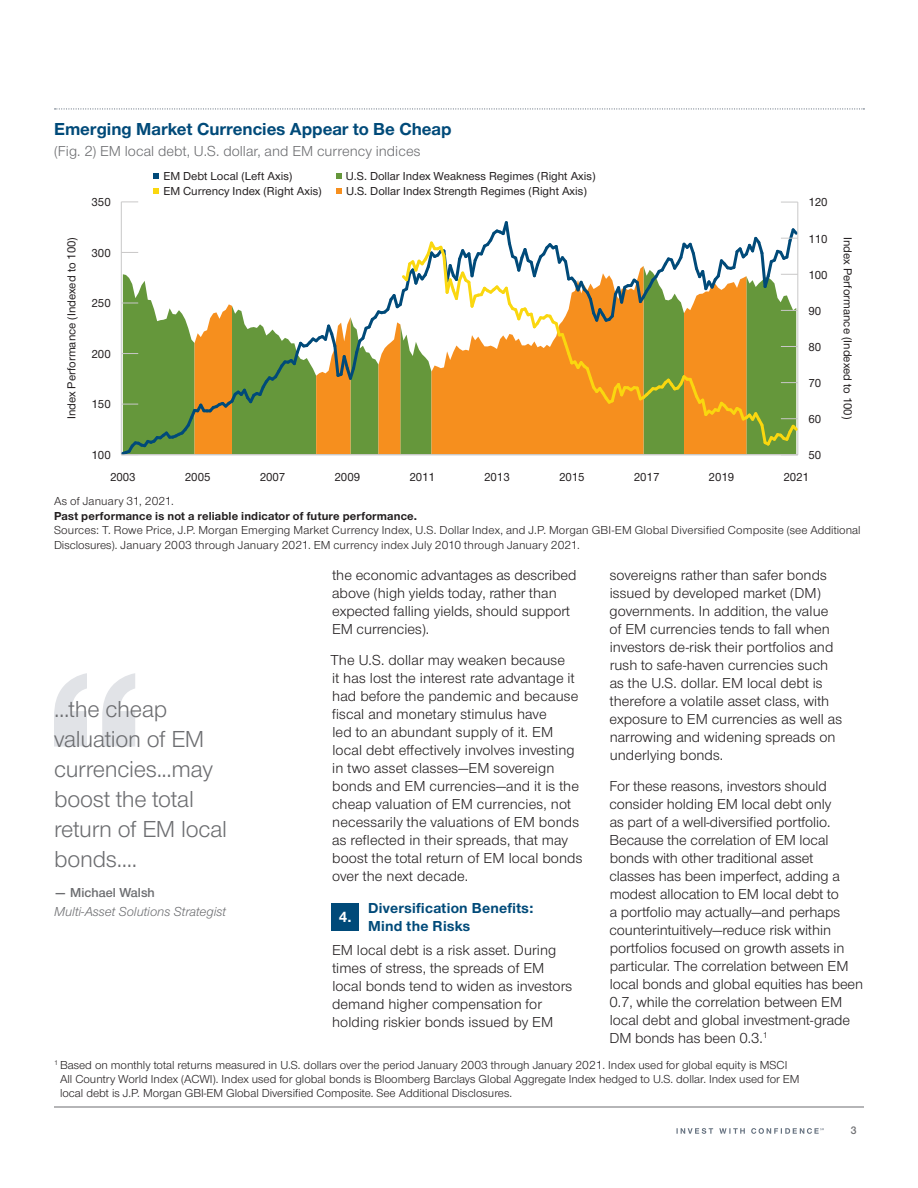
<style>
.page{position:relative;width:918px;height:1188px;background:#fff}
.page>*{position:absolute;margin:0;border:0;box-sizing:border-box;transform-origin:0 0}
.t1{font:24px/30px "Nimbus Sans Novus";letter-spacing:-.01em;color:#6c6d70}
.t2{font:700 18px "Nimbus Sans Novus";color:#004a79}
.t3{font:15px/18px "Nimbus Sans Novus";color:#231f20}
.t4{font:15px "Nimbus Sans Novus";letter-spacing:.005em;color:#6c6d70}
.t5{font:700 15px/18px "Nimbus Sans Novus";letter-spacing:.015em;color:#004a79}
.t6{font:700 15px "Nimbus Sans Novus";color:#fff}
.t7{font:italic 13.5px "Nimbus Sans Novus";color:#6c6d70}
.t8{font:600 13.5px "Nimbus Sans Novus";color:#6c6d70}
.t9{font:12px/14.4px "Nimbus Sans Novus";color:#231f20}
.t10{font:500 12px "Nimbus Sans Novus";color:#231f20}
.t11{font:700 12px "Nimbus Sans Novus";letter-spacing:.015em;color:#231f20}
.t12{font:600 11.25px "Nimbus Sans Novus";color:#6c6d70}
</style>
<div class="page">
<hr style="left:54px;top:1107px;width:810px;height:1px;background:#6c6d70">
<div style="left:332px;top:903px;width:27px;height:28px;background:#004a79"></div>
<svg style="left:55px;top:108px;width:809px;height:2px"></svg>
<svg style="left:336px;top:173px;width:6px;height:6px"></svg>
<svg style="left:153px;top:188px;width:6px;height:6px"></svg>
<svg style="left:336px;top:188px;width:6px;height:6px"></svg>
<svg style="left:153px;top:173px;width:6px;height:6px"></svg>
<hr style="left:121px;top:202px;width:1px;height:253px;background:#c9c8c8">
<svg style="left:122px;top:202px;width:16px;height:1px"></svg>
<hr style="left:797px;top:202px;width:1px;height:253px;background:#c9c8c8">
<svg style="left:781px;top:202px;width:16px;height:1px"></svg>
<svg style="left:120px;top:219px;width:679px;height:237px"></svg>
<svg style="left:54px;top:673px;width:81px;height:74px"></svg>
<svg style="left:677px;top:1128px;width:147px;height:6px"></svg>
<p class="t2" style="left:54px;top:117px;width:399px">Emerging Market Currencies Appear to Be Cheap</p>
<p class="t4" style="left:54px;top:141px;width:368px">(Fig. 2) EM local debt, U.S. dollar, and EM currency indices</p>
<p class="t10" style="left:346px;top:168px;width:251px">U.S. Dollar Index Weakness Regimes (Right Axis)</p>
<p class="t10" style="left:163px;top:183px;width:160px">EM Currency Index (Right Axis)</p>
<p class="t10" style="left:346px;top:183px;width:242px">U.S. Dollar Index Strength Regimes (Right Axis)</p>
<p class="t10" style="left:163px;top:168px;width:131px">EM Debt Local (Left Axis)</p>
<p class="t10" style="left:92px;top:194px;width:21px">350</p>
<p class="t10" style="left:808px;top:194px;width:21px">120</p>
<p class="t10" style="left:808px;top:231px;width:21px">110</p>
<p class="t10" style="left:63px;top:419px;width:184px;rotate:-90deg">Index Performance (Indexed to 100)</p>
<p class="t10" style="left:856px;top:237px;width:184px;rotate:90deg">Index Performance (Indexed to 100)</p>
<p class="t10" style="left:92px;top:245px;width:21px">300</p>
<p class="t10" style="left:808px;top:267px;width:21px">100</p>
<p class="t10" style="left:92px;top:295px;width:21px">250</p>
<p class="t10" style="left:808px;top:303px;width:14px">90</p>
<p class="t10" style="left:808px;top:339px;width:14px">80</p>
<p class="t10" style="left:92px;top:346px;width:21px">200</p>
<p class="t10" style="left:808px;top:375px;width:14px">70</p>
<p class="t10" style="left:92px;top:396px;width:21px">150</p>
<p class="t10" style="left:808px;top:411px;width:14px">60</p>
<p class="t10" style="left:92px;top:447px;width:21px">100</p>
<p class="t10" style="left:808px;top:447px;width:14px">50</p>
<p class="t10" style="left:110px;top:469px;width:27px">2003</p>
<p class="t10" style="left:185px;top:469px;width:27px">2005</p>
<p class="t10" style="left:260px;top:469px;width:27px">2007</p>
<p class="t10" style="left:335px;top:469px;width:27px">2009</p>
<p class="t10" style="left:409px;top:469px;width:27px">2011</p>
<p class="t10" style="left:484px;top:469px;width:27px">2013</p>
<p class="t10" style="left:559px;top:469px;width:27px">2015</p>
<p class="t10" style="left:634px;top:469px;width:27px">2017</p>
<p class="t10" style="left:709px;top:469px;width:27px">2019</p>
<p class="t10" style="left:783px;top:469px;width:27px">2021</p>
<p class="t9" style="left:54px;top:494px;width:121px">As of January 31, 2021.</p>
<p class="t11" style="left:54px;top:508px;width:365px">Past performance is not a reliable indicator of future performance.</p>
<p class="t9" style="left:54px;top:523px;width:808px">Sources: T. Rowe Price, J.P. Morgan Emerging Market Currency Index, U.S. Dollar Index, and J.P. Morgan GBI-EM Global Diversified Composite (see Additional<br>Disclosures). January 2003 through January 2021. EM currency index July 2010 through January 2021.</p>
<h1 class="t1" style="left:54px;top:693px;width:174px">...the cheap valuation of EM currencies...may boost the total return of EM local bonds....</h1>
<p class="t8" style="left:54px;top:884px;width:102px">— Michael Walsh</p>
<p class="t7" style="left:54px;top:902px;width:173px">Multi‑Asset Solutions Strategist</p>
<p class="t3" style="left:332px;top:565px;width:246px">the economic advantages as described above (high yields today, rather than expected falling yields, should support EM currencies).</p>
<p class="t3" style="left:330px;top:651px;width:254px">The U.S. dollar may weaken because<br>it has lost the interest rate advantage it had before the pandemic and because fiscal and monetary stimulus have<br>led to an abundant supply of it. EM local debt effectively involves investing in two asset classes—EM sovereign bonds and EM currencies—and it is the cheap valuation of EM currencies, not necessarily the valuations of EM bonds as reflected in their spreads, that may boost the total return of EM local bonds over the next decade.</p>
<p class="t6" style="left:339px;top:907px;width:14px">4.</p>
<p class="t5" style="left:368px;top:898px;width:167px">Diversification Benefits:<br>Mind the Risks</p>
<p class="t3" style="left:332px;top:940px;width:242px">EM local debt is a risk asset. During times of stress, the spreads of EM local bonds tend to widen as investors demand higher compensation for holding riskier bonds issued by EM</p>
<p class="t3" style="left:610px;top:565px;width:234px">sovereigns rather than safer bonds issued by developed market (DM) governments. In addition, the value of EM currencies tends to fall when investors de‑risk their portfolios and rush to safe‑haven currencies such as the U.S. dollar. EM local debt is therefore a volatile asset class, with exposure to EM currencies as well as narrowing and widening spreads on underlying bonds.</p>
<p class="t3" style="left:609px;top:777px;width:255px">For these reasons, investors should consider holding EM local debt only<br>as part of a well‑diversified portfolio.<br>Because the correlation of EM local bonds with other traditional asset<br>classes has been imperfect, adding a modest allocation to EM local debt to<br>a portfolio may actually—and perhaps counterintuitively—reduce risk within portfolios focused on growth assets in particular. The correlation between EM local bonds and global equities has been 0.7, while the correlation between EM local debt and global investment‑grade DM bonds has been 0.3.<sup>1</sup></p>
<p class="t9" style="left:60px;top:1057px;width:741px;text-indent:-6px"><sup>1</sup> Based on monthly total returns measured in U.S. dollars over the period January 2003 through January 2021. Index used for global equity is MSCI<br>All Country World Index (ACWI). Index used for global bonds is Bloomberg Barclays Global Aggregate Index hedged to U.S. dollar. Index used for EM local debt is J.P. Morgan GBI-EM Global Diversified Composite. See Additional Disclosures.</p>
<p class="t12" style="left:851px;top:1123px;width:7px">3</p>
</div>
